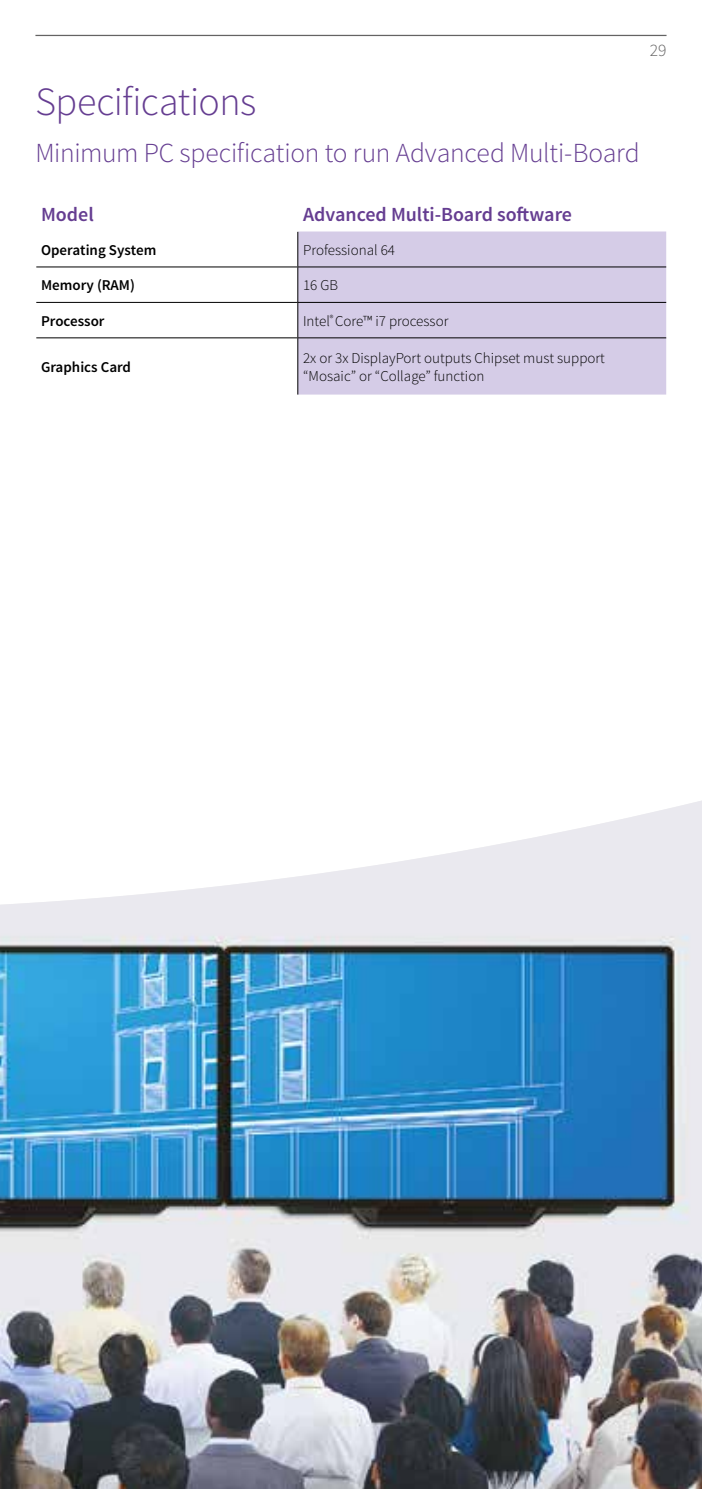
<style>
.page{position:relative;width:702px;height:1489px;background:#fff}
.page>*{position:absolute;margin:0;border:0;box-sizing:border-box;transform-origin:0 0}
.t1{font:300 40px "Source Sans Pro";letter-spacing:-.015em;color:#653d91}
.t2{font:300 27.5px "Source Sans Pro";letter-spacing:-.01em;color:#653d91}
.t3{font:600 20px "Source Sans Pro";color:#653d91}
.t4{font:300 17.5px "Source Sans Pro";color:#646363}
.t5{font:300 15px/18px "Source Sans Pro";color:#000}
.t6{font:600 15px "Source Sans Pro";color:#000}
</style>
<div class="page">
<hr style="left:35px;top:35px;width:631px;height:1px;background:#646363">
<svg style="left:36px;top:267px;width:261px;height:72px"></svg>
<div style="left:298px;top:231px;width:368px;height:163px;background:#d5cce7"></div>
<hr style="left:36px;top:266px;width:262px;height:1px;background:#000">
<hr style="left:36px;top:302px;width:262px;height:1px;background:#000">
<hr style="left:36px;top:337px;width:262px;height:1px;background:#000">
<hr style="left:297px;top:232px;width:1px;height:34px;background:#000">
<hr style="left:297px;top:267px;width:1px;height:35px;background:#000">
<hr style="left:297px;top:303px;width:1px;height:34px;background:#000">
<hr style="left:297px;top:338px;width:1px;height:56px;background:#000">
<hr style="left:298px;top:266px;width:368px;height:1px;background:#000">
<hr style="left:298px;top:302px;width:368px;height:1px;background:#000">
<hr style="left:298px;top:337px;width:368px;height:1px;background:#000">
<img style="left:0;top:800px;width:702px;height:688px">
<h1 class="t1" style="left:35px;top:77px;width:222px">Specifications</h1>
<h2 class="t2" style="left:35px;top:137px;width:605px">Minimum PC specification to run Advanced Multi-Board</h2>
<h3 class="t3" style="left:41px;top:202px;width:54px">Model</h3>
<h3 class="t3" style="left:303px;top:202px;width:270px">Advanced Multi-Board software</h3>
<p class="t6" style="left:41px;top:240px;width:117px">Operating System</p>
<p class="t5" style="left:303px;top:241px;width:93px">Professional 64</p>
<p class="t6" style="left:41px;top:276px;width:95px">Memory (RAM)</p>
<p class="t5" style="left:303px;top:276px;width:36px">16 GB</p>
<p class="t6" style="left:41px;top:311px;width:65px">Processor</p>
<p class="t5" style="left:303px;top:312px;width:147px">Intel<sup>®</sup> Core™ i7 processor</p>
<p class="t6" style="left:41px;top:357px;width:91px">Graphics Card</p>
<p class="t5" style="left:303px;top:349px;width:303px">2x or 3x DisplayPort outputs Chipset must support “Mosaic” or “Collage” function</p>
<p class="t4" style="left:649px;top:39px;width:18px">29</p>
</div>
